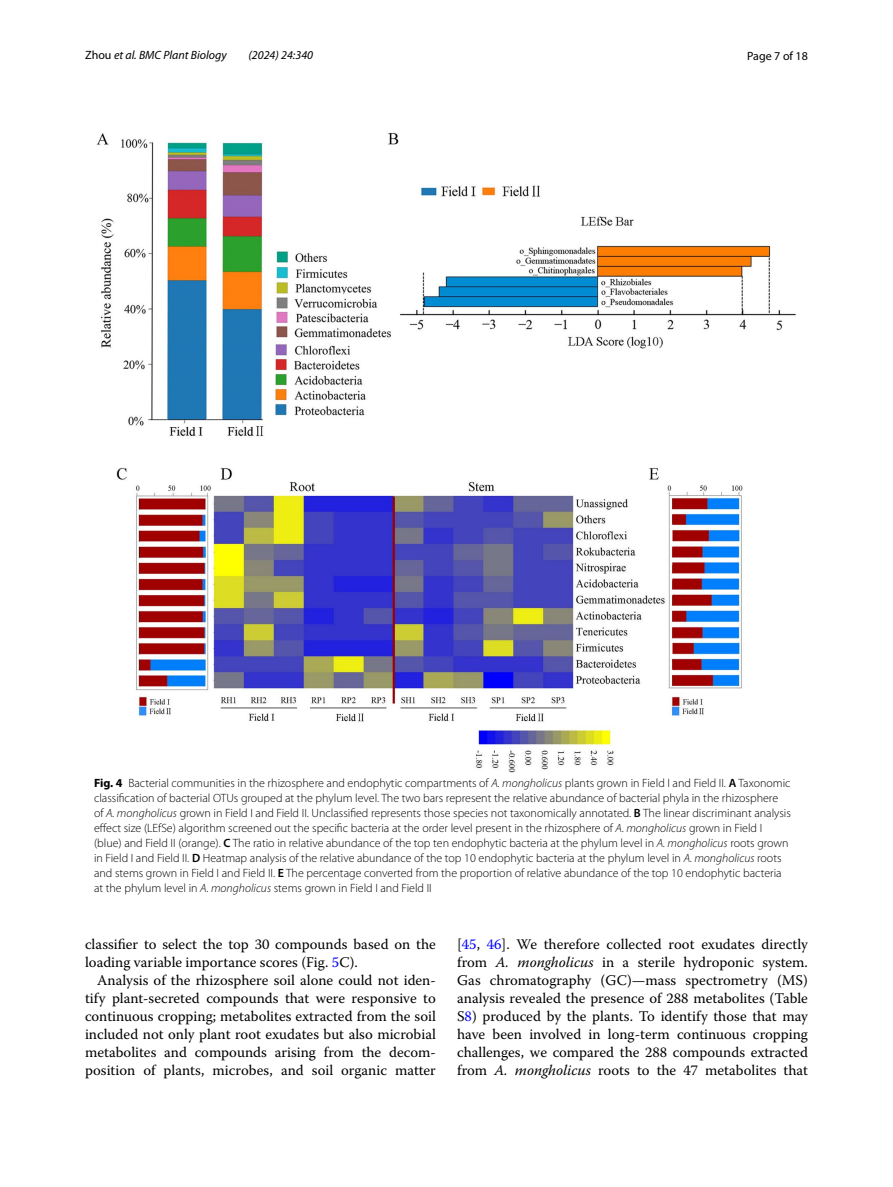
<style>
.page{position:relative;width:893px;height:1187px;background:#fff}
.page>*{position:absolute;margin:0;border:0;box-sizing:border-box;transform-origin:0 0}
.t1{font:14.7px/18px "Warnock Pro";color:#000;text-align:justify}
.t2{font:300 12px/15px "Myriad Pro";color:#000}
.t3{font:italic 12px "Myriad Pro";color:#000}
.t4{font:12px "Myriad Pro";color:#000}
.s1{font-style:normal}
.s2{font-weight:700}
.s3{font-style:italic}
.s4{font-weight:600}
.s5{color:#00f}
</style>
<div class="page">
<img style="left:96px;top:133px;width:700px;height:639px">
<p class="t3" style="left:85px;top:48px;width:143px"><span class="s1">Zhou</span> et al. BMC Plant Biology</p>
<p class="t3" style="left:248px;top:48px;width:66px">(2024) 24:340</p>
<p class="t4" style="left:747px;top:48px;width:62px">Page 7 of 18</p>
<p class="t2" style="left:94px;top:776px;width:698px"><span class="s2">Fig. 4</span> Bacterial communities in the rhizosphere and endophytic compartments of <span class="s3">A. mongholicus</span> plants grown in Field I and Field II. <span class="s4">A</span> Taxonomic classification of bacterial OTUs grouped at the phylum level. The two bars represent the relative abundance of bacterial phyla in the rhizosphere<br>of <span class="s3">A. mongholicus</span> grown in Field I and Field II. Unclassified represents those species not taxonomically annotated. <span class="s4">B</span> The linear discriminant analysis effect size (LEfSe) algorithm screened out the specific bacteria at the order level present in the rhizosphere of <span class="s3">A. mongholicus</span> grown in Field I (blue) and Field II (orange). <span class="s4">C</span> The ratio in relative abundance of the top ten endophytic bacteria at the phylum level in <span class="s3">A. mongholicus</span> roots grown in Field I and Field II. <span class="s4">D</span> Heatmap analysis of the relative abundance of the top 10 endophytic bacteria at the phylum level in <span class="s3">A. mongholicus</span> roots and stems grown in Field I and Field II. <span class="s4">E</span> The percentage converted from the proportion of relative abundance of the top 10 endophytic bacteria at the phylum level in <span class="s3">A. mongholicus</span> stems grown in Field I and Field II</p>
<p class="t1" style="left:85px;top:935px;width:352px">classifier to select the top 30 compounds based on the loading variable importance scores (Fig. <span class="s5">5</span>C).</p>
<p class="t1" style="left:85px;top:971px;width:352px;text-indent:12px">Analysis of the rhizosphere soil alone could not iden&shy;tify plant-secreted compounds that were responsive to continuous cropping; metabolites extracted from the soil included not only plant root exudates but also microbial metabolites and compounds arising from the decom&shy;position of plants, microbes, and soil organic matter</p>
<p class="t1" style="left:457px;top:935px;width:352px">[<span class="s5">45</span>, <span class="s5">46</span>]. We therefore collected root exudates directly from <span class="s3">A. mongholicus</span> in a sterile hydroponic system.<br>Gas chromatography (GC)—mass spectrometry (MS) analysis revealed the presence of 288 metabolites (Table S<span class="s5">8</span>) produced by the plants. To identify those that may have been involved in long-term continuous cropping challenges, we compared the 288 compounds extracted from <span class="s3">A. mongholicus</span> roots to the 47 metabolites that</p>
</div>
